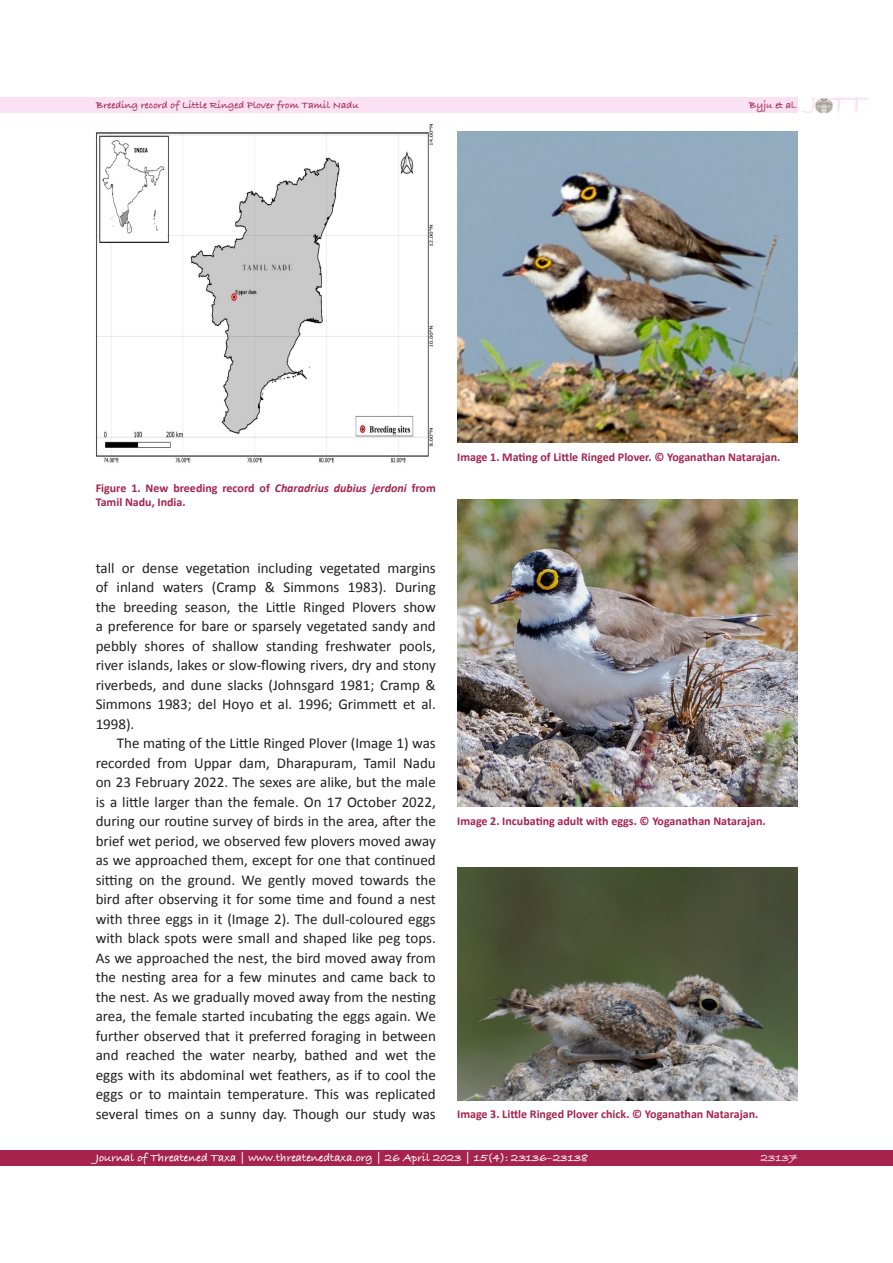
<style>
.page{position:relative;width:893px;height:1263px;background:#fff}
.page>*{position:absolute;margin:0;border:0;box-sizing:border-box;transform-origin:0 0}
.t1{font:700 28.95px "Bradley Hand ITCTT";color:#fbe1f4}
.t2{font:15px/19.5px "Calibri";color:#231f20;text-align:justify}
.t3{font:700 12px/14.4px "Calibri";color:#a5234c}
.t4{font:700 12px "Bradley Hand ITCTT";color:#fff}
.t5{font:700 12px "Bradley Hand ITCTT";color:#fbe1f4}
.t6{font:700 10.5px "Bradley Hand ITCTT";color:#a5234c}
.s1{font-family:"Calibri Bold Italic 2";font-weight:400}
.s2{font-family:"Calibri Bold 2";font-weight:400}
</style>
<div class="page">
<div style="left:0;top:97px;width:797px;height:16px;background:#fbe1f4"></div>
<div style="left:0;top:1150px;width:893px;height:16px;background:#a5234c"></div>
<img style="left:815px;top:97px;width:17px;height:16px">
<img style="left:96px;top:124px;width:337px;height:339px">
<img style="left:457px;top:132px;width:340px;height:311px">
<img style="left:457px;top:868px;width:340px;height:232px">
<img style="left:457px;top:500px;width:340px;height:306px">
<h1 class="t1" style="left:811px;top:82px;width:57px"><sup>J</sup> TT</h1>
<p class="t6" style="left:96px;top:97px;width:264px">Breeding record of Little Ringed Plover from Tamil Nadu</p>
<p class="t6" style="left:749px;top:97px;width:50px">Byju et al.</p>
<p class="t3" style="left:96px;top:481px;width:342px">Figure 1. New breeding record of <span class="s1">Charadrius dubius jerdoni</span> <span class="s2">from<br></span>Tamil Nadu, India.</p>
<p class="t2" style="left:96px;top:558px;width:342px">tall or dense vegetation including vegetated margins of inland waters (Cramp &amp; Simmons 1983). During the breeding season, the Little Ringed Plovers show a preference for bare or sparsely vegetated sandy and pebbly shores of shallow standing freshwater pools, river islands, lakes or slow-flowing rivers, dry and stony riverbeds, and dune slacks (Johnsgard 1981; Cramp &amp; Simmons 1983; del Hoyo et al. 1996; Grimmett et al.<br>1998).</p>
<p class="t2" style="left:96px;top:733px;width:342px;text-indent:21px">The mating of the Little Ringed Plover (Image 1) was recorded from Uppar dam, Dharapuram, Tamil Nadu on 23 February 2022. The sexes are alike, but the male is a little larger than the female. On 17 October 2022, during our routine survey of birds in the area, after the brief wet period, we observed few plovers moved away as we approached them, except for one that continued sitting on the ground. We gently moved towards the bird after observing it for some time and found a nest with three eggs in it (Image 2). The dull-coloured eggs with black spots were small and shaped like peg tops.<br>As we approached the nest, the bird moved away from the nesting area for a few minutes and came back to the nest. As we gradually moved away from the nesting area, the female started incubating the eggs again. We further observed that it preferred foraging in between and reached the water nearby, bathed and wet the eggs with its abdominal wet feathers, as if to cool the eggs or to maintain temperature. This was replicated several times on a sunny day. Though our study was</p>
<p class="t3" style="left:457px;top:450px;width:325px">Image 1. Mating of Little Ringed Plover. © Yoganathan Natarajan.</p>
<p class="t3" style="left:457px;top:813px;width:310px">Image 2. Incubating adult with eggs. © Yoganathan Natarajan.</p>
<p class="t3" style="left:457px;top:1107px;width:303px">Image 3. Little Ringed Plover chick. © Yoganathan Natarajan.</p>
<p class="t4" style="left:96px;top:1149px;width:494px">Journal of Threatened Taxa | www.threatenedtaxa.org | 26 April 2023 | 15(4): 23136–23138</p>
<p class="t5" style="left:761px;top:1149px;width:38px">23137</p>
</div>
